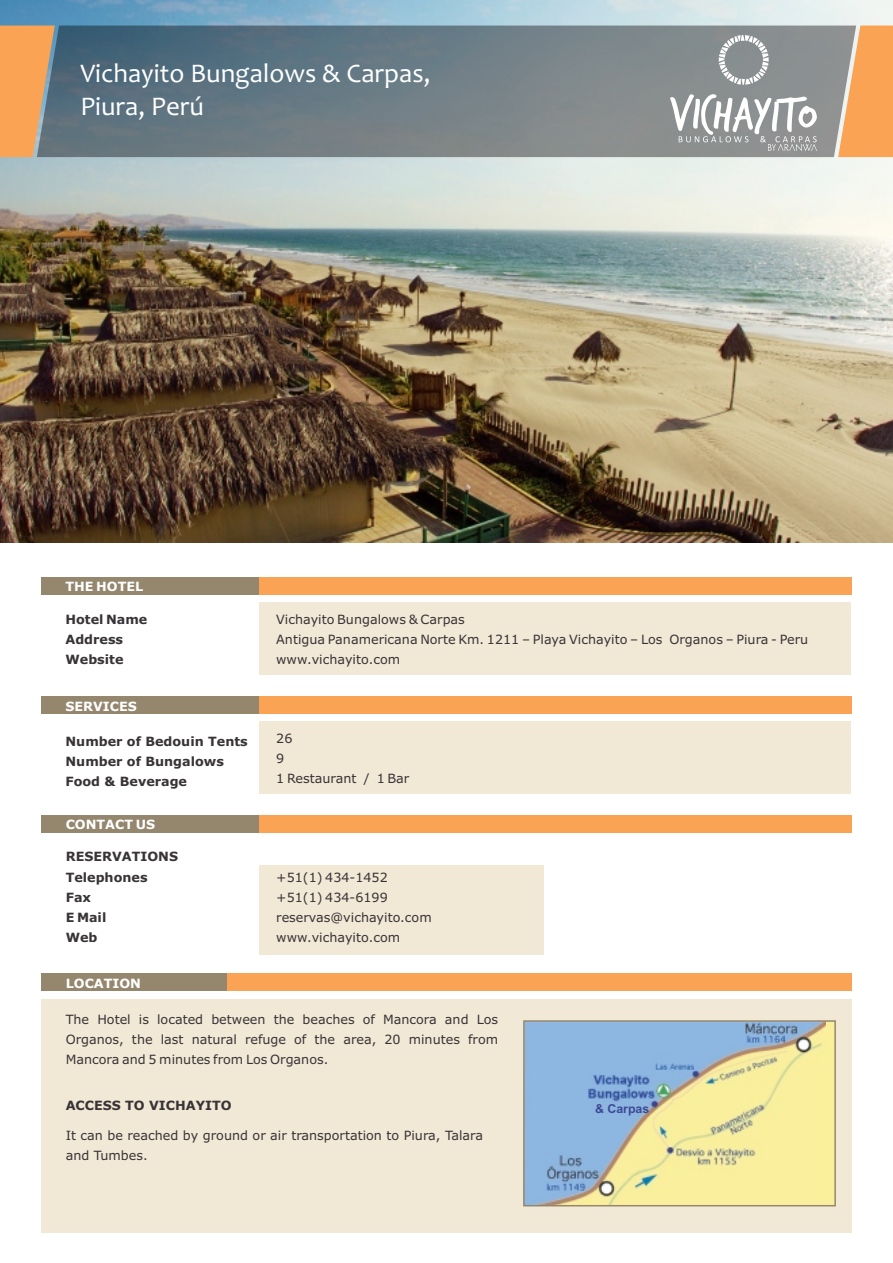
<style>
.page{position:relative;width:893px;height:1263px;background:#fff}
.page>*{position:absolute;margin:0;border:0;box-sizing:border-box;transform-origin:0 0}
.t1{font:27px/33px "Candara";color:#fff}
.t2{font:12.75px/20.1px "Verdana";color:#383336}
.t3{font:700 12.75px/20.1px "Verdana";color:#383336}
.t4{font:700 12.75px "Verdana";color:#fff}
.t5{font:700 12.3px "Arial";color:#3d4a96}
</style>
<div class="page">
<div style="left:41px;top:999px;width:810px;height:233px;background:#f2e8d6"></div>
<div style="left:259px;top:602px;width:591px;height:73px;background:#f2e8d6"></div>
<div style="left:259px;top:721px;width:591px;height:73px;background:#f2e8d6"></div>
<div style="left:259px;top:865px;width:284px;height:90px;background:#f2e8d6"></div>
<div style="left:41px;top:577px;width:218px;height:17px;background:#94876e"></div>
<div style="left:41px;top:696px;width:218px;height:17px;background:#94876e"></div>
<div style="left:41px;top:815px;width:218px;height:17px;background:#94876e"></div>
<div style="left:259px;top:577px;width:592px;height:17px;background:#faa354"></div>
<div style="left:259px;top:696px;width:592px;height:17px;background:#faa354"></div>
<div style="left:259px;top:815px;width:592px;height:17px;background:#faa354"></div>
<div style="left:524px;top:1021px;width:311px;height:185px;background:#faf09c"></div>
<img style="left:526px;top:1023px;width:300px;height:180px">
<div style="left:523px;top:1020px;width:313px;height:186px;border:2px solid #94876e"></div>
<div style="left:41px;top:973px;width:186px;height:17px;background:#94876e"></div>
<div style="left:227px;top:973px;width:624px;height:17px;background:#faa354"></div>
<img style="left:0;top:0;width:893px;height:542px">
<div style="left:856px;top:26px;width:37px;height:131px;background:#faa354"></div>
<div style="left:0;top:26px;width:37px;height:131px;background:#faa354"></div>
<svg style="left:37px;top:26px;width:819px;height:131px;background:#737f84"></svg>
<svg style="left:670px;top:94px;width:147px;height:57px"></svg>
<svg style="left:719px;top:35px;width:50px;height:50px;background:#a2a6a7"></svg>
<h1 class="t1" style="left:80px;top:59px;width:352px">Vichayito Bungalows &amp; Carpas,<br>Piura, Perú</h1>
<p class="t4" style="left:65px;top:581px;width:79px">THE HOTEL</p>
<p class="t3" style="left:65px;top:610px;width:83px">Hotel Name<br>Address<br>Website</p>
<p class="t2" style="left:276px;top:610px;width:533px">Vichayito Bungalows &amp; Carpas<br>Antigua Panamericana Norte Km. 1211 – Playa Vichayito – Los Organos – Piura - Peru www.vichayito.com</p>
<p class="t4" style="left:65px;top:701px;width:73px">SERVICES</p>
<p class="t3" style="left:65px;top:732px;width:184px">Number of Bedouin Tents<br>Number of Bungalows<br>Food &amp; Beverage</p>
<p class="t4" style="left:66px;top:819px;width:91px">CONTACT US</p>
<p class="t3" style="left:66px;top:848px;width:114px">RESERVATIONS<br>Telephones<br>Fax<br>E Mail<br>Web</p>
<p class="t4" style="left:66px;top:978px;width:77px">LOCATION</p>
<p class="t2" style="left:276px;top:729px;width:135px">26<br>9<br>1 Restaurant / 1 Bar</p>
<p class="t2" style="left:276px;top:868px;width:157px">+51(1) 434-1452 +51(1) 434-6199 reservas@vichayito.com www.vichayito.com</p>
<p class="t2" style="left:66px;top:1010px;width:434px;text-align:justify">The Hotel is located between the beaches of Mancora and Los Organos, the last natural refuge of the area, 20 minutes from Mancora and 5 minutes from Los Organos.</p>
<p class="t3" style="left:66px;top:1096px;width:167px">ACCESS TO VICHAYITO</p>
<p class="t2" style="left:66px;top:1127px;width:419px">It can be reached by ground or air transportation to Piura, Talara and Tumbes.</p>
<p class="t5" style="left:595px;top:1103px;width:56px">&amp; Carpas</p>
</div>
